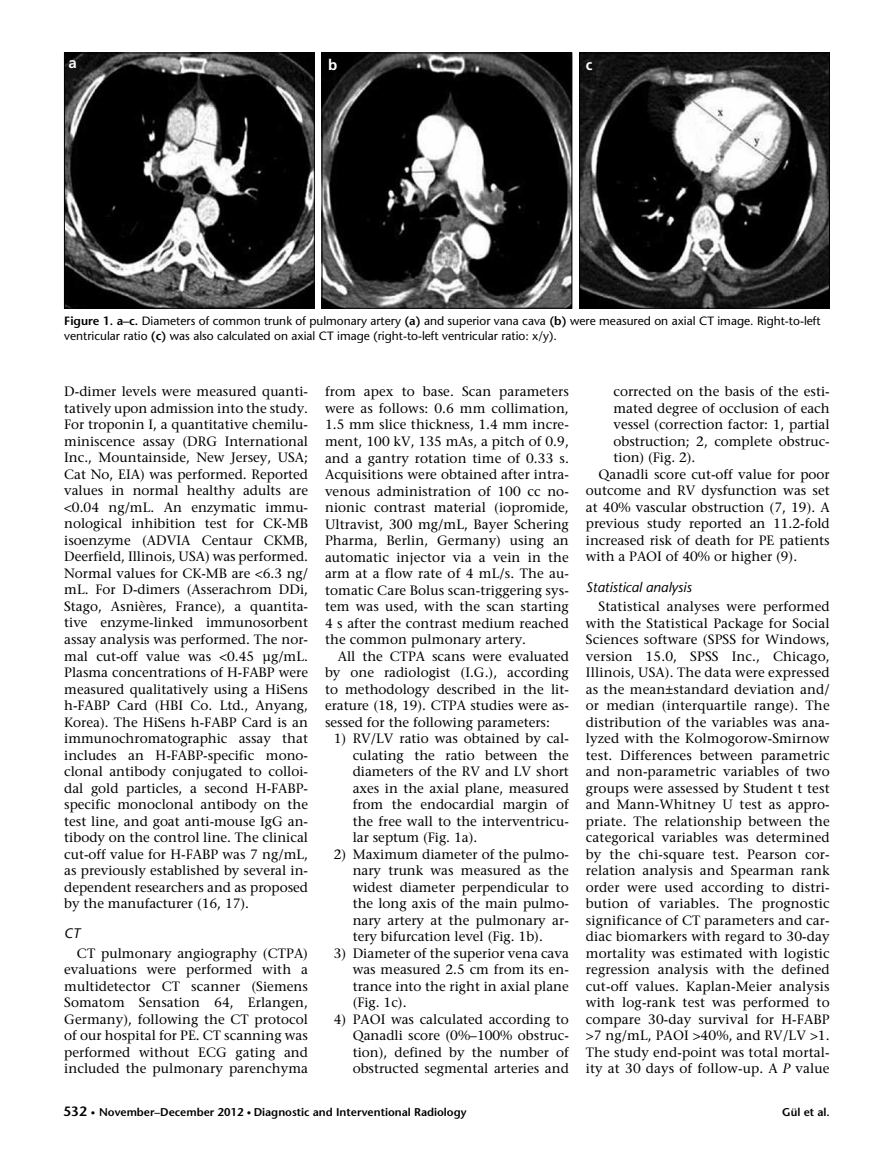
<style>
.page{position:relative;width:893px;height:1170px;background:#fff}
.page>*{position:absolute;margin:0;border:0;box-sizing:border-box;transform-origin:0 0}
.t1{font:700 15px "Frutiger";color:#fff}
.t2{font:italic 13.8px "Stone Sans";color:#000}
.t3{font:13.5px/16.5px "Stone Serif";color:#000;text-align:justify}
.t4{font:12px/14.4px "Stone Sans";color:#000}
.t5{font:600 11.25px "Stone Sans Std";color:#000}
.s1{font-weight:600}
.s2{font-style:italic}
.s3{font-size:13.5px}
.s4{font-family:"Stone Sans Normal Tr";font-weight:400;font-size:9px}
</style>
<div class="page">
<img style="left:66px;top:55px;width:246px;height:251px">
<div style="left:64px;top:53px;width:250px;height:255px;border:1px solid #000"></div>
<img style="left:324px;top:55px;width:246px;height:251px">
<div style="left:322px;top:53px;width:250px;height:255px;border:1px solid #000"></div>
<img style="left:581px;top:55px;width:247px;height:251px">
<div style="left:579px;top:53px;width:251px;height:255px;border:1px solid #000"></div>
<p class="t1" style="left:68px;top:54px;width:10px">a</p>
<p class="t1" style="left:328px;top:56px;width:11px">b</p>
<p class="t1" style="left:586px;top:56px;width:8px">c</p>
<p class="t4" style="left:64px;top:314px;width:758px"><span class="s1">Figure 1. a–c.</span> Diameters of common trunk of pulmonary artery <span class="s1">(a)</span> and superior vana cava <span class="s1">(b)</span> were measured on axial CT image. Right-to-left ventricular ratio <span class="s1">(c)</span> was also calculated on axial CT image (right-to-left ventricular ratio: x/y).</p>
<p class="t3" style="left:64px;top:383px;width:245px">D-dimer levels were measured quanti&shy;tatively upon admission into the study.<br>For troponin I, a quantitative chemilu&shy;miniscence assay (DRG International Inc., Mountainside, New Jersey, USA; Cat No, EIA) was performed. Reported values in normal healthy adults are &lt;0.04 ng/mL. An enzymatic immu&shy;nological inhibition test for CK-MB isoenzyme (ADVIA Centaur CKMB, Deerfield, Illinois, USA) was performed.<br>Normal values for CK-MB are &lt;6.3 ng/ mL. For D-dimers (Asserachrom DDi, Stago, Asnières, France), a quantita&shy;tive enzyme-linked immunosorbent assay analysis was performed. The nor&shy;mal cut-off value was &lt;0.45 μg/mL.<br>Plasma concentrations of H-FABP were measured qualitatively using a HiSens h-FABP Card (HBI Co. Ltd., Anyang, Korea). The HiSens h-FABP Card is an immunochromatographic assay that includes an H-FABP-specific mono&shy;clonal antibody conjugated to colloi&shy;dal gold particles, a second H-FABP&shy;specific monoclonal antibody on the test line, and goat anti-mouse IgG an&shy;tibody on the control line. The clinical cut-off value for H-FABP was 7 ng/mL, as previously established by several in&shy;dependent researchers and as proposed by the manufacturer (16, 17).</p>
<p class="t2" style="left:64px;top:924px;width:17px">CT</p>
<p class="t3" style="left:64px;top:944px;width:245px;text-indent:13px">CT pulmonary angiography (CTPA) evaluations were performed with a multidetector CT scanner (Siemens Somatom Sensation 64, Erlangen, Germany), following the CT protocol of our hospital for PE. CT scanning was performed without ECG gating and included the pulmonary parenchyma</p>
<p class="t3" style="left:325px;top:383px;width:245px">from apex to base. Scan parameters were as follows: 0.6 mm collimation, 1.5 mm slice thickness, 1.4 mm incre&shy;ment, 100 kV, 135 mAs, a pitch of 0.9, and a gantry rotation time of 0.33 s.<br>Acquisitions were obtained after intra&shy;venous administration of 100 cc no&shy;nionic contrast material (iopromide, Ultravist, 300 mg/mL, Bayer Schering Pharma, Berlin, Germany) using an automatic injector via a vein in the arm at a flow rate of 4 mL/s. The au&shy;tomatic Care Bolus scan-triggering sys&shy;tem was used, with the scan starting 4 s after the contrast medium reached the common pulmonary artery.</p>
<p class="t3" style="left:325px;top:647px;width:245px;text-indent:13px">All the CTPA scans were evaluated by one radiologist (I.G.), according to methodology described in the lit&shy;erature (18, 19). CTPA studies were as&shy;sessed for the following parameters:</p>
<p class="t3" style="left:353px;top:730px;width:218px;text-indent:-19px">1) RV/LV ratio was obtained by cal&shy;culating the ratio between the diameters of the RV and LV short axes in the axial plane, measured from the endocardial margin of the free wall to the interventricu&shy;lar septum (Fig. 1a).</p>
<p class="t3" style="left:353px;top:845px;width:218px;text-indent:-19px">2) Maximum diameter of the pulmo&shy;nary trunk was measured as the widest diameter perpendicular to the long axis of the main pulmo&shy;nary artery at the pulmonary ar&shy;tery bifurcation level (Fig. 1b).</p>
<p class="t3" style="left:353px;top:944px;width:218px;text-indent:-19px">3) Diameter of the superior vena cava was measured 2.5 cm from its en&shy;trance into the right in axial plane (Fig. 1c).</p>
<p class="t3" style="left:353px;top:1010px;width:218px;text-indent:-19px">4) PAOI was calculated according to Qanadli score (0%–100% obstruc&shy;tion), defined by the number of obstructed segmental arteries and</p>
<p class="t3" style="left:613px;top:383px;width:218px">corrected on the basis of the esti-</p>
<p class="t3" style="left:613px;top:400px;width:218px">mated degree of occlusion of each</p>
<p class="t3" style="left:613px;top:416px;width:218px">vessel (correction factor: 1, partial</p>
<p class="t3" style="left:613px;top:433px;width:218px">obstruction; 2, complete obstruc-</p>
<p class="t3" style="left:613px;top:449px;width:84px">tion) (Fig. 2).</p>
<p class="t3" style="left:599px;top:466px;width:233px">Qanadli score cut-off value for poor</p>
<p class="t3" style="left:586px;top:482px;width:245px">outcome and RV dysfunction was set</p>
<p class="t3" style="left:586px;top:499px;width:245px">at 40% vascular obstruction (7, 19). A</p>
<p class="t3" style="left:586px;top:515px;width:245px">previous study reported an 11.2-fold</p>
<p class="t3" style="left:586px;top:532px;width:245px">increased risk of death for PE patients</p>
<p class="t3" style="left:586px;top:548px;width:213px">with a PAOI of 40% or higher (9).</p>
<p class="t2" style="left:586px;top:578px;width:107px">Statistical analysis</p>
<p class="t3" style="left:586px;top:598px;width:245px;text-indent:13px">Statistical analyses were performed with the Statistical Package for Social Sciences software (SPSS for Windows, version 15.0, SPSS Inc., Chicago, Illinois, USA). The data were expressed as the mean±standard deviation and/ or median (interquartile range). The distribution of the variables was ana&shy;lyzed with the Kolmogorow-Smirnow test. Differences between parametric and non-parametric variables of two groups were assessed by Student t test and Mann-Whitney U test as appro&shy;priate. The relationship between the categorical variables was determined by the chi-square test. Pearson cor&shy;relation analysis and Spearman rank order were used according to distri&shy;bution of variables. The prognostic significance of CT parameters and car&shy;diac biomarkers with regard to 30-day mortality was estimated with logistic regression analysis with the defined cut-off values. Kaplan-Meier analysis with log-rank test was performed to compare 30-day survival for H-FABP &gt;7 ng/mL, PAOI &gt;40%, and RV/LV &gt;1.<br>The study end-point was total mortal&shy;ity at 30 days of follow-up. A <span class="s2">P</span> value</p>
<p class="t5" style="left:64px;top:1105px;width:405px"><span class="s3">532</span> <span class="s4">•</span> November–December 2012 <span class="s4">•</span> Diagnostic and Interventional Radiology</p>
<p class="t5" style="left:782px;top:1105px;width:49px">Gül et al.</p>
</div>
